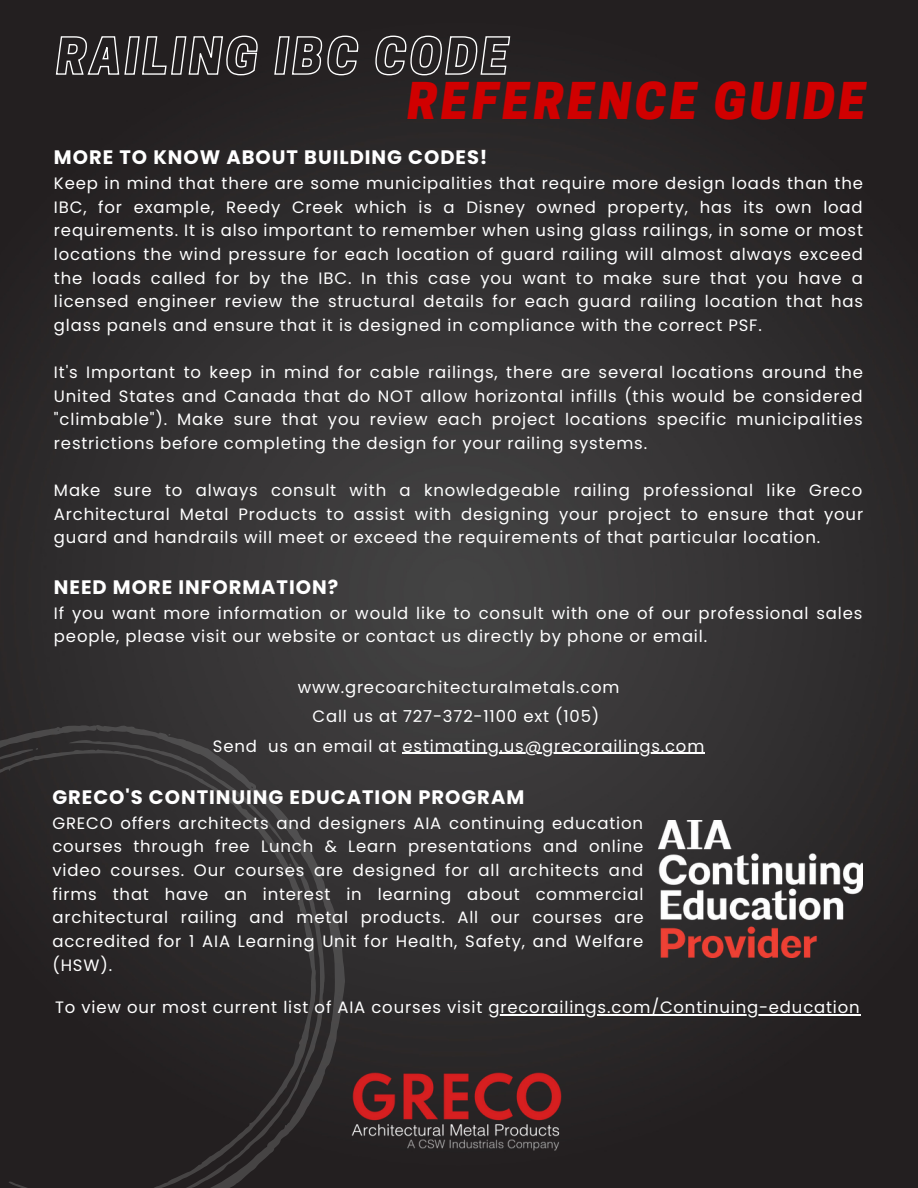
<style>
.page{position:relative;width:918px;height:1188px;background:#fff}
.page>*{position:absolute;margin:0;border:0;box-sizing:border-box;transform-origin:0 0}
.t1{font:italic 800 47.55px "Cooper Hewitt";letter-spacing:.075em;color:#d00000}
.t2{font:700 19.5px "Poppins";letter-spacing:.05em;color:#fff}
.t3{font:16.5px/23.7px "Poppins";letter-spacing:.05em;color:#fff;text-align:justify}
</style>
<div class="page">
<img style="left:0;top:0;width:918px;height:1188px">
<svg style="left:0;top:725px;width:345px;height:463px;background:#2c292a"></svg>
<hr style="left:403px;top:753px;width:302px;height:1px;background:#fff">
<img style="left:345px;top:1067px;width:224px;height:89px">
<img style="left:659px;top:821px;width:203px;height:137px">
<svg style="left:55px;top:10px;width:456px;height:66px;background:#393637"></svg>
<hr style="left:488px;top:1014px;width:373px;height:1px;background:#fff">
<h1 class="t1" style="left:407px;top:83px;width:461px">REFERENCE GUIDE</h1>
<p class="t2" style="left:54px;top:144px;width:435px">MORE TO KNOW ABOUT BUILDING CODES!</p>
<p class="t3" style="left:54px;top:171px;width:811px">Keep in mind that there are some municipalities that require more design loads than the IBC, for example, Reedy Creek which is a Disney owned property, has its own load requirements. It is also important to remember when using glass railings, in some or most locations the wind pressure for each location of guard railing will almost always exceed the loads called for by the IBC. In this case you want to make sure that you have a licensed engineer review the structural details for each guard railing location that has glass panels and ensure that it is designed in compliance with the correct PSF.</p>
<p class="t3" style="left:54px;top:360px;width:811px">It's Important to keep in mind for cable railings, there are several locations around the United States and Canada that do NOT allow horizontal infills (this would be considered "climbable"). Make sure that you review each project locations specific municipalities restrictions before completing the design for your railing systems.</p>
<p class="t3" style="left:54px;top:479px;width:811px">Make sure to always consult with a knowledgeable railing professional like Greco Architectural Metal Products to assist with designing your project to ensure that your guard and handrails will meet or exceed the requirements of that particular location.</p>
<p class="t2" style="left:54px;top:574px;width:286px">NEED MORE INFORMATION?</p>
<p class="t3" style="left:54px;top:601px;width:810px">If you want more information or would like to consult with one of our professional sales people, please visit our website or contact us directly by phone or email.</p>
<p class="t3" style="left:213px;top:673px;width:493px;line-height:29.2px;text-align:center">www.grecoarchitecturalmetals.com<br>Call us at 727-372-1100 ext (105)<br>Send us an email at estimating.us@grecorailings.com</p>
<p class="t2" style="left:52px;top:784px;width:473px">GRECO'S CONTINUING EDUCATION PROGRAM</p>
<p class="t3" style="left:52px;top:811px;width:593px">GRECO offers architects and designers AIA continuing education courses through free Lunch &amp; Learn presentations and online video courses. Our courses are designed for all architects and firms that have an interest in learning about commercial architectural railing and metal products. All our courses are accredited for 1 AIA Learning Unit for Health, Safety, and Welfare (HSW).</p>
<p class="t3" style="left:55px;top:995px;width:806px">To view our most current list of AIA courses visit grecorailings.com/Continuing-education</p>
</div>
